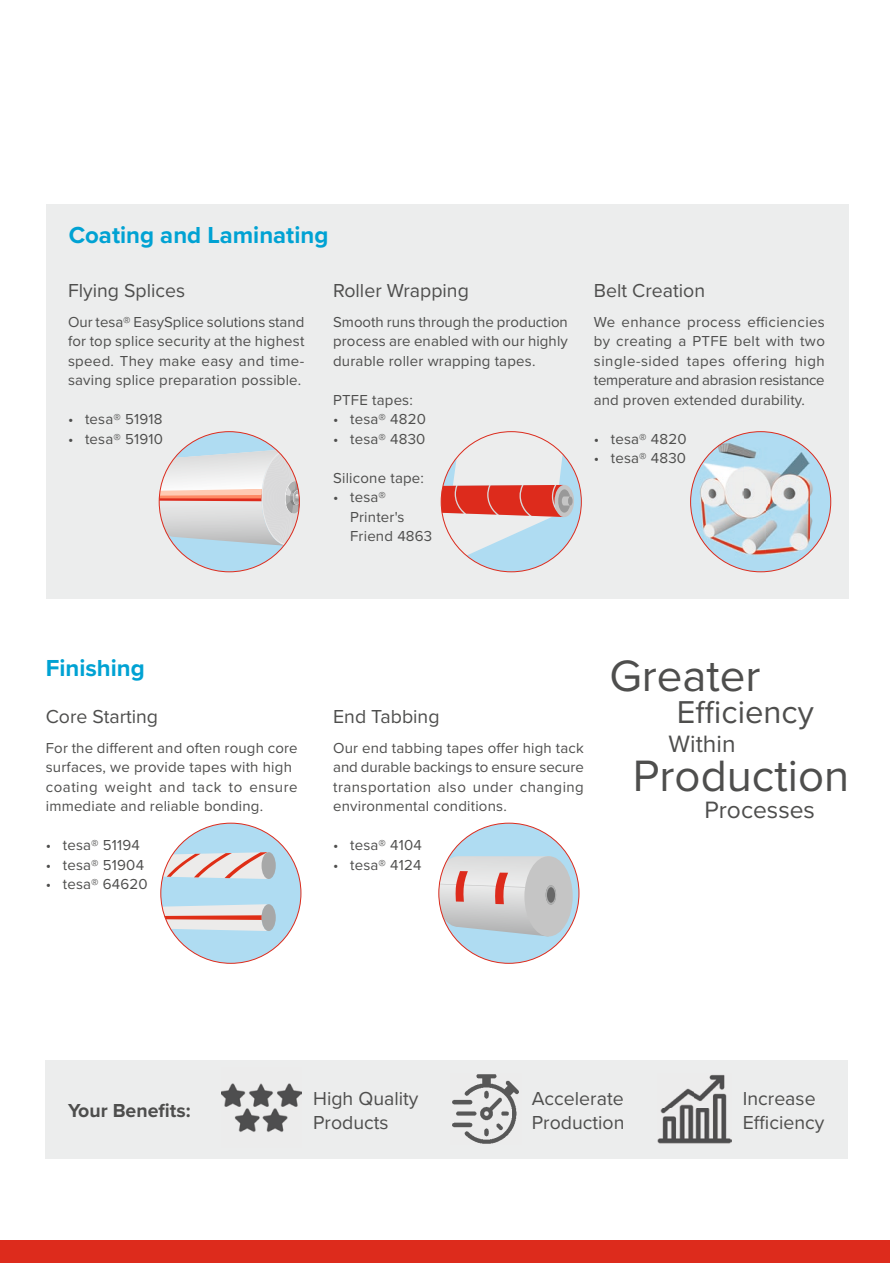
<style>
.page{position:relative;width:893px;height:1263px;background:#fff}
.page>*{position:absolute;margin:0;border:0;box-sizing:border-box;transform-origin:0 0}
.t1{font:45.6px "Proxima Nova";color:#4e4e4d}
.t2{font:32.7px "Proxima Nova";color:#4e4e4d}
.t3{font:24.6px "Proxima Nova";color:#4e4e4d}
.t4{font:700 24px "Proxima Nova";color:#00a2d3}
.t5{font:19.5px/24px "Proxima Nova";color:#4e4e4d}
.t6{font:700 19.5px "Proxima Nova";color:#4e4e4d}
.t7{font:15px/19.5px "Proxima Nova";letter-spacing:.015em;color:#4e4e4d;text-align:justify}
</style>
<div class="page">
<div style="left:46px;top:204px;width:802px;height:394px;background:#eceded"></div>
<div style="left:0;top:1240px;width:889px;height:23px;background:#dd2b1c"></div>
<div style="left:46px;top:1060px;width:802px;height:99px;background:#eceded"></div>
<div style="left:159px;top:432px;width:140px;height:140px;background:#afdcf2;border-radius:70px"></div>
<svg style="left:159px;top:444px;width:140px;height:107px"></svg>
<svg style="left:161px;top:823px;width:140px;height:140px"></svg>
<svg style="left:441px;top:432px;width:140px;height:140px"></svg>
<div style="left:691px;top:432px;width:140px;height:140px;background:#afdbf1;border-radius:70px"></div>
<img style="left:691px;top:437px;width:119px;height:123px">
<img style="left:810px;top:452px;width:21px;height:100px">
<div style="left:439px;top:823px;width:140px;height:140px;background:#afdcf2;border-radius:70px"></div>
<div style="left:524px;top:856px;width:49px;height:80px;background:#c5c5c5;border-radius:50%"></div>
<svg style="left:439px;top:856px;width:117px;height:80px"></svg>
<img style="left:657px;top:1074px;width:74px;height:70px">
<img style="left:452px;top:1074px;width:67px;height:70px">
<img style="left:222px;top:1083px;width:80px;height:49px">
<h3 class="t4" style="left:69px;top:218px;width:261px">Coating and Laminating</h3>
<h3 class="t5" style="left:68px;top:278px;width:119px">Flying Splices</h3>
<p class="t7" style="left:68px;top:311px;width:238px">Our tesa® EasySplice solutions stand for top splice security at the highest speed. They make easy and time&shy;saving splice preparation possible.</p>
<p class="t7" style="left:68px;top:409px;width:96px">• tesa® 51918</p>
<p class="t7" style="left:68px;top:428px;width:96px">• tesa® 51910</p>
<h3 class="t5" style="left:333px;top:278px;width:137px">Roller Wrapping</h3>
<p class="t7" style="left:333px;top:311px;width:236px">Smooth runs through the production process are enabled with our highly durable roller wrapping tapes.</p>
<p class="t7" style="left:333px;top:389px;width:81px">PTFE tapes:</p>
<p class="t7" style="left:333px;top:409px;width:94px">• tesa® 4820</p>
<p class="t7" style="left:333px;top:428px;width:94px">• tesa® 4830</p>
<p class="t7" style="left:333px;top:467px;width:92px">Silicone tape:</p>
<p class="t7" style="left:350px;top:487px;width:84px;text-align:left;text-indent:-17px">• tesa®<br>Printer's<br>Friend 4863</p>
<h3 class="t5" style="left:594px;top:278px;width:113px">Belt Creation</h3>
<p class="t7" style="left:594px;top:311px;width:233px">We enhance process efficiencies by creating a PTFE belt with two single-sided tapes offering high temperature and abrasion resistance and proven extended durability.</p>
<p class="t7" style="left:594px;top:428px;width:94px">• tesa® 4820</p>
<p class="t7" style="left:594px;top:448px;width:94px">• tesa® 4830</p>
<h3 class="t4" style="left:46px;top:650px;width:101px">Finishing</h3>
<h1 class="t1" style="left:609px;top:642px;width:153px">Greater</h1>
<h2 class="t2" style="left:677px;top:688px;width:138px">Efficiency</h2>
<h3 class="t3" style="left:668px;top:725px;width:69px">Within</h3>
<h1 class="t1" style="left:633px;top:742px;width:218px">Production</h1>
<h3 class="t3" style="left:704px;top:791px;width:112px">Processes</h3>
<h3 class="t5" style="left:46px;top:704px;width:114px">Core Starting</h3>
<p class="t7" style="left:46px;top:737px;width:253px;text-align:left">For the different and often rough core surfaces, we provide tapes with high coating weight and tack to ensure immediate and reliable bonding.</p>
<p class="t7" style="left:46px;top:835px;width:96px">• tesa® 51194</p>
<p class="t7" style="left:46px;top:854px;width:100px">• tesa® 51904</p>
<p class="t7" style="left:46px;top:874px;width:103px">• tesa® 64620</p>
<h3 class="t5" style="left:333px;top:704px;width:108px">End Tabbing</h3>
<p class="t7" style="left:333px;top:737px;width:252px">Our end tabbing tapes offer high tack and durable backings to ensure secure transportation also under changing environmental conditions.</p>
<p class="t7" style="left:333px;top:835px;width:90px">• tesa® 4104</p>
<p class="t7" style="left:333px;top:854px;width:90px">• tesa® 4124</p>
<h3 class="t6" style="left:68px;top:1096px;width:124px">Your Benefits:</h3>
<h3 class="t5" style="left:313px;top:1086px;width:107px">High Quality<br>Products</h3>
<h3 class="t5" style="left:532px;top:1086px;width:94px">Accelerate<br>Production</h3>
<h3 class="t5" style="left:743px;top:1086px;width:83px">Increase<br>Efficiency</h3>
</div>
